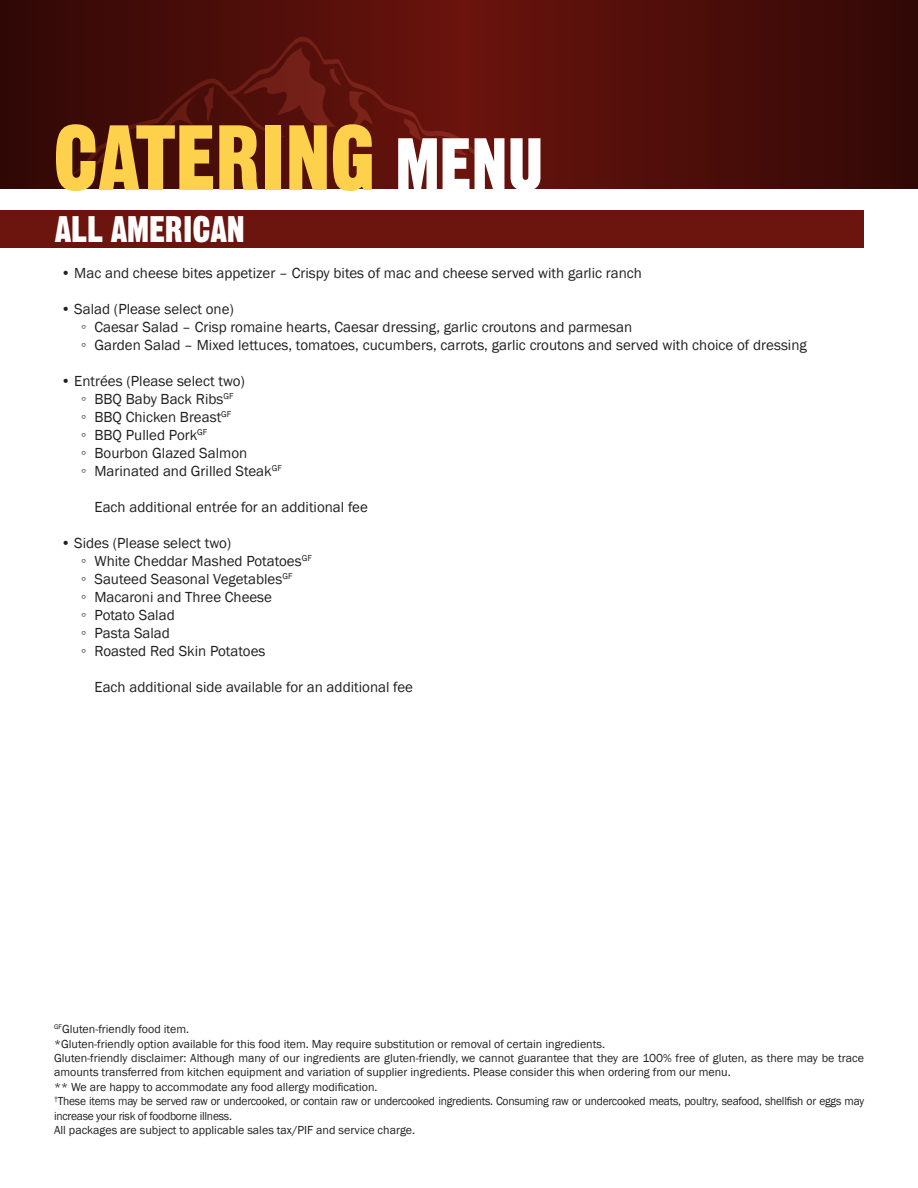
<style>
.page{position:relative;width:918px;height:1188px;background:#fff}
.page>*{position:absolute;margin:0;border:0;box-sizing:border-box;transform-origin:0 0}
.t1{font:90px "Gothic Thirteen Std";color:#fdd14b}
.t2{font:36px "Gothic Thirteen Std";color:#fff}
.t3{font:15px/18px "Franklin Gothic";color:#231f20}
.t4{font:12px/14.4px "Franklin Gothic";color:#231f20}
.s1{font-size:72px;color:#fff}
</style>
<div class="page">
<svg style="left:0;top:0;width:918px;height:189px"></svg>
<svg style="left:68px;top:37px;width:432px;height:139px"></svg>
<svg style="left:243px;top:47px;width:99px;height:81px"></svg>
<svg style="left:348px;top:91px;width:27px;height:49px"></svg>
<svg style="left:402px;top:118px;width:20px;height:23px"></svg>
<svg style="left:442px;top:141px;width:26px;height:14px"></svg>
<svg style="left:158px;top:87px;width:56px;height:44px"></svg>
<svg style="left:92px;top:134px;width:34px;height:36px"></svg>
<div style="left:0;top:210px;width:864px;height:38px;background:#6c140e"></div>
<h1 class="t1" style="left:54px;top:102px;width:491px">CATERING <span class="s1">MENU</span></h1>
<h2 class="t2" style="left:55px;top:207px;width:191px">ALL AMERICAN</h2>
<p class="t3" style="left:61px;top:265px;width:583px">• Mac and cheese bites appetizer – Crispy bites of mac and cheese served with garlic ranch</p>
<p class="t3" style="left:81px;top:301px;width:727px;text-indent:-20px">• Salad (Please select one)<br>◦ Caesar Salad – Crisp romaine hearts, Caesar dressing, garlic croutons and parmesan<br>◦ Garden Salad – Mixed lettuces, tomatoes, cucumbers, carrots, garlic croutons and served with choice of dressing</p>
<p class="t3" style="left:81px;top:373px;width:202px;text-indent:-20px">• Entrées (Please select two)<br>◦ BBQ Baby Back Ribs<sup>GF<br></sup>◦ BBQ Chicken Breast<sup>GF<br></sup>◦ BBQ Pulled Pork<sup>GF<br></sup>◦ Bourbon Glazed Salmon<br>◦ Marinated and Grilled Steak<sup>GF</sup></p>
<p class="t3" style="left:95px;top:499px;width:275px">Each additional entrée for an additional fee</p>
<p class="t3" style="left:81px;top:535px;width:232px;text-indent:-20px">• Sides (Please select two)<br>◦ White Cheddar Mashed Potatoes<sup>GF </sup>◦ Sauteed Seasonal Vegetables<sup>GF<br></sup>◦ Macaroni and Three Cheese<br>◦ Potato Salad<br>◦ Pasta Salad<br>◦ Roasted Red Skin Potatoes</p>
<p class="t3" style="left:95px;top:679px;width:320px">Each additional side available for an additional fee</p>
<p class="t4" style="left:54px;top:1022px;width:812px"><sup>GF</sup>Gluten-friendly food item.<br>*Gluten-friendly option available for this food item. May require substitution or removal of certain ingredients.<br>Gluten-friendly disclaimer: Although many of our ingredients are gluten-friendly, we cannot guarantee that they are 100% free of gluten, as there may be trace amounts transferred from kitchen equipment and variation of supplier ingredients. Please consider this when ordering from our menu.<br>** We are happy to accommodate any food allergy modification.<br><sup>†</sup>These items may be served raw or undercooked, or contain raw or undercooked ingredients. Consuming raw or undercooked meats, poultry, seafood, shellfish or eggs may increase your risk of foodborne illness.<br>All packages are subject to applicable sales tax/PIF and service charge.</p>
</div>
